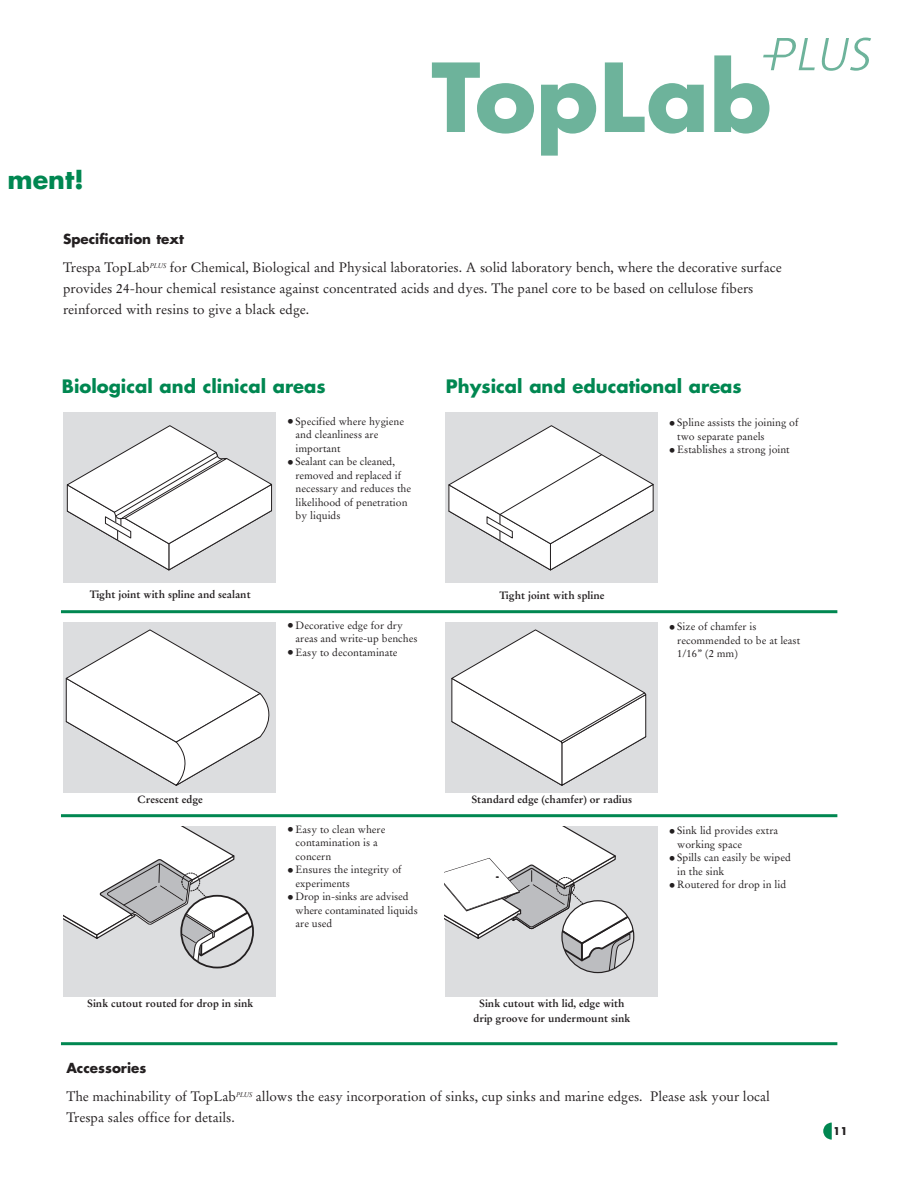
<style>
.page{position:relative;width:918px;height:1188px;background:#fff}
.page>*{position:absolute;margin:0;border:0;box-sizing:border-box;transform-origin:0 0}
.t1{font:700 25.5px "Futura";color:#008751}
.t2{font:700 18px "Futura";color:#008751}
.t3{font:13.5px/28.5px "Stempel Garamond";color:#231f20}
.t4{font:10.5px/13.5px "Stempel Garamond";color:#231f20}
.t5{font:700 10.5px/15px "Stempel Garamond";color:#231f20;text-align:center}
.t6{font:700 10.5px "Futura";color:#231f20}
.s1{font-family:"Futura";font-weight:700}
.s2{font-size:13.5px}
</style>
<div class="page">
<div style="left:63px;top:412px;width:213px;height:171px;background:#dcdddf"></div>
<svg style="left:66px;top:425px;width:207px;height:146px"></svg>
<div style="left:63px;top:622px;width:213px;height:171px;background:#dcdddf"></div>
<svg style="left:65px;top:629px;width:205px;height:157px"></svg>
<div style="left:63px;top:826px;width:213px;height:171px;background:#dcdddf"></div>
<svg style="left:63px;top:826px;width:190px;height:142px"></svg>
<hr style="left:61px;top:610px;width:776px;height:3px;background:#008751">
<hr style="left:61px;top:814px;width:776px;height:3px;background:#008751">
<hr style="left:61px;top:1042px;width:776px;height:3px;background:#008751">
<div style="left:445px;top:412px;width:213px;height:171px;background:#dcdddf"></div>
<svg style="left:448px;top:425px;width:206px;height:146px"></svg>
<div style="left:445px;top:622px;width:212px;height:171px;background:#dcdddf"></div>
<svg style="left:451px;top:629px;width:196px;height:157px"></svg>
<div style="left:445px;top:826px;width:212px;height:171px;background:#dcdddf"></div>
<svg style="left:445px;top:826px;width:189px;height:147px"></svg>
<svg style="left:823px;top:1123px;width:9px;height:17px"></svg>
<svg style="left:432px;top:62px;width:102px;height:72px"></svg>
<svg style="left:541px;top:83px;width:55px;height:73px"></svg>
<svg style="left:605px;top:62px;width:99px;height:72px"></svg>
<svg style="left:821px;top:38px;width:50px;height:33px"></svg>
<svg style="left:714px;top:38px;width:101px;height:96px"></svg>
<p class="t1" style="left:8px;top:161px;width:78px">ment!</p>
<p class="t3" style="left:63px;top:225px;width:720px"><span class="s1">Specification text<br></span>Trespa TopLab<sup>PLUS</sup> for Chemical, Biological and Physical laboratories. A solid laboratory bench, where the decorative surface</p>
<p class="t3" style="left:63px;top:278px;width:692px;line-height:21px">provides 24-hour chemical resistance against concentrated acids and dyes. The panel core to be based on cellulose fibers reinforced with resins to give a black edge.</p>
<p class="t2" style="left:62px;top:374px;width:265px">Biological and clinical areas</p>
<p class="t2" style="left:446px;top:374px;width:297px">Physical and educational areas</p>
<p class="t5" style="left:90px;top:587px;width:163px">Tight joint with spline and sealant</p>
<p class="t4" style="left:296px;top:414px;width:110px;text-indent:-9px"><span class="s2">•</span> Specified where hygiene and cleanliness are important</p>
<p class="t4" style="left:296px;top:455px;width:117px;text-indent:-9px"><span class="s2">•</span> Sealant can be cleaned, removed and replaced if necessary and reduces the likelihood of penetration by liquids</p>
<p class="t4" style="left:296px;top:618px;width:123px;text-indent:-9px"><span class="s2">•</span> Decorative edge for dry areas and write-up benches</p>
<p class="t4" style="left:287px;top:645px;width:112px"><span class="s2">•</span> Easy to decontaminate</p>
<p class="t5" style="left:499px;top:588px;width:107px">Tight joint with spline</p>
<p class="t4" style="left:677px;top:416px;width:123px;text-indent:-9px"><span class="s2">•</span> Spline assists the joining of two separate panels</p>
<p class="t4" style="left:669px;top:443px;width:123px"><span class="s2">•</span> Establishes a strong joint</p>
<p class="t4" style="left:677px;top:620px;width:124px;text-indent:-9px"><span class="s2">•</span> Size of chamfer is recommended to be at least<br>1/16” (2 mm)</p>
<p class="t5" style="left:138px;top:792px;width:67px">Crescent edge</p>
<p class="t5" style="left:87px;top:996px;width:168px">Sink cutout routed for drop in sink</p>
<p class="t4" style="left:296px;top:822px;width:91px;text-indent:-9px"><span class="s2">•</span> Easy to clean where contamination is a concern</p>
<p class="t4" style="left:296px;top:863px;width:108px;text-indent:-9px"><span class="s2">•</span> Ensures the integrity of experiments</p>
<p class="t4" style="left:296px;top:890px;width:124px;text-indent:-9px"><span class="s2">•</span> Drop in-sinks are advised where contaminated liquids are used</p>
<p class="t5" style="left:471px;top:792px;width:162px">Standard edge (chamfer) or radius</p>
<p class="t4" style="left:677px;top:824px;width:102px;text-indent:-9px"><span class="s2">•</span> Sink lid provides extra working space</p>
<p class="t4" style="left:677px;top:851px;width:115px;text-indent:-9px"><span class="s2">•</span> Spills can easily be wiped in the sink</p>
<p class="t4" style="left:669px;top:878px;width:119px"><span class="s2">•</span> Routered for drop in lid</p>
<p class="t5" style="left:474px;top:996px;width:158px">Sink cutout with lid, edge with drip groove for undermount sink</p>
<p class="t3" style="left:66px;top:1054px;width:705px"><span class="s1">Accessories<br></span>The machinability of TopLab<sup>PLUS</sup> allows the easy incorporation of sinks, cup sinks and marine edges. Please ask your local</p>
<p class="t3" style="left:66px;top:1104px;width:170px">Trespa sales office for details.</p>
<p class="t6" style="left:833px;top:1124px;width:16px">11</p>
</div>
